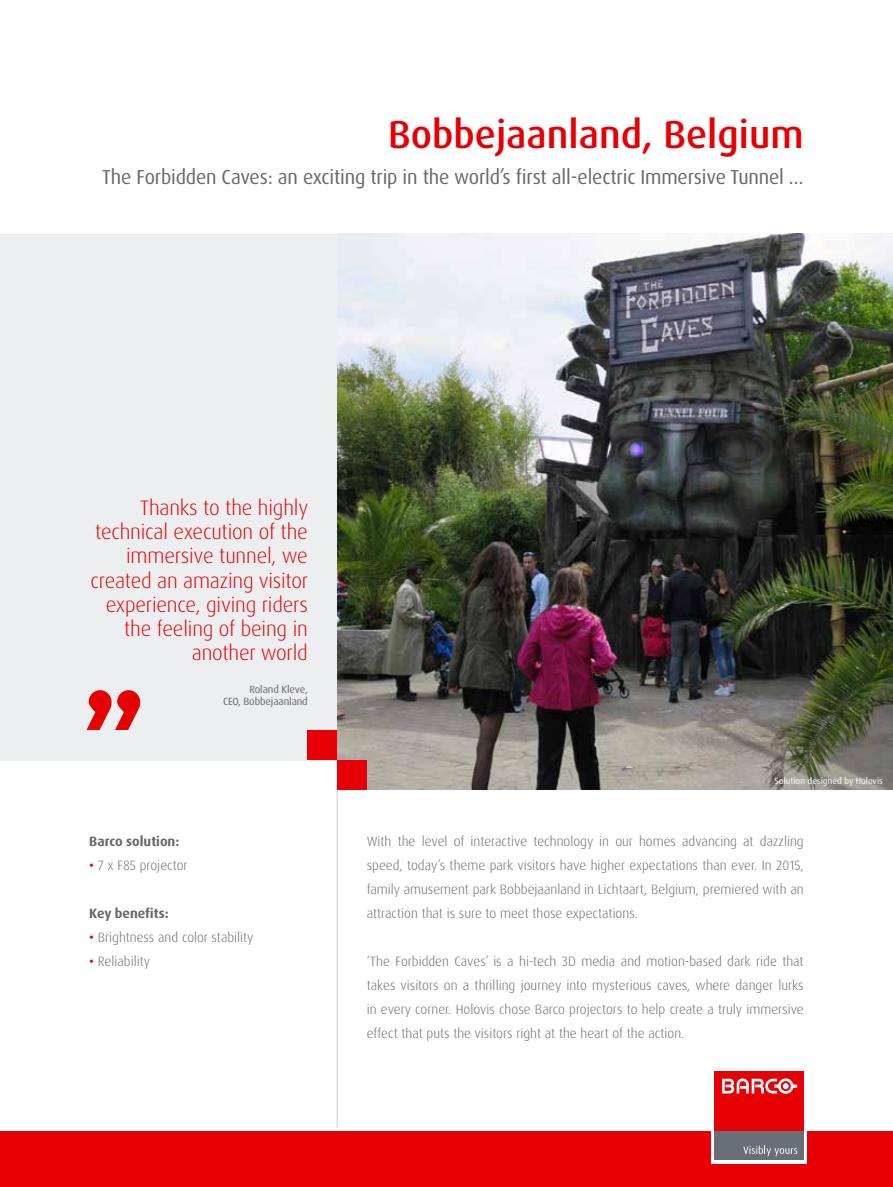
<style>
.page{position:relative;width:893px;height:1187px;background:#fff}
.page>*{position:absolute;margin:0;border:0;box-sizing:border-box;transform-origin:0 0}
.t1{font:500 192.3px "Digital Sans EF";color:#e60005}
.t2{font:500 39px "Dax Pro";color:#e60005}
.t3{font:300 21px/24px "Dax Pro";letter-spacing:-.01em;color:#e60005;text-align:right}
.t4{font:20.25px "Dax Pro";letter-spacing:-.01em;color:#68676c}
.t5{font:300 13.5px/24px "Dax Pro";color:#68676c;text-align:justify}
.t6{font:700 13.5px "Dax Pro";color:#68676c}
.t7{font:10.5px/12px "Dax Pro";letter-spacing:-.01em;color:#68676c;text-align:right}
.t8{font:9px "Dax Pro";color:#fff}
.s1{font-weight:500;color:#e60005}
</style>
<div class="page">
<hr style="left:337px;top:234px;width:1px;height:939px;background:#98989c">
<div style="left:0;top:234px;width:337px;height:526px;background:#edeeef"></div>
<img style="left:337px;top:234px;width:556px;height:555px">
<div style="left:0;top:1130px;width:893px;height:56px;background:#e60005"></div>
<hr style="left:0;top:1127px;width:893px;height:3px;background:#fff">
<div style="left:711px;top:1067px;width:96px;height:96px;background:#fff"></div>
<div style="left:714px;top:1130px;width:90px;height:30px;background:#6a6f77"></div>
<div style="left:714px;top:1070px;width:90px;height:60px;background:#e60005"></div>
<svg style="left:743px;top:1145px;width:54px;height:11px"></svg>
<svg style="left:722px;top:1078px;width:75px;height:15px"></svg>
<div style="left:307px;top:730px;width:30px;height:30px;background:#e60005"></div>
<div style="left:337px;top:760px;width:30px;height:29px;background:#e60005"></div>
<h2 class="t2" style="left:388px;top:110px;width:417px">Bobbejaanland, Belgium</h2>
<h3 class="t4" style="left:102px;top:164px;width:703px">The Forbidden Caves: an exciting trip in the world’s first all-electric Immersive Tunnel …</h3>
<h3 class="t3" style="left:91px;top:496px;width:219px">Thanks to the highly technical execution of the immersive tunnel, we created an amazing visitor experience, giving riders the feeling of being in another world</h3>
<p class="t7" style="left:223px;top:683px;width:86px">Roland Kleve,<br>CEO, Bobbejaanland</p>
<h1 class="t1" style="left:81px;top:641px;width:67px">”</h1>
<p class="t6" style="left:89px;top:832px;width:92px">Barco solution:</p>
<p class="t5" style="left:89px;top:852px;width:100px"><span class="s1">•</span> 7 x F85 projector</p>
<p class="t6" style="left:89px;top:904px;width:81px">Key benefits:</p>
<p class="t5" style="left:89px;top:924px;width:166px"><span class="s1">•</span> Brightness and color stability</p>
<p class="t5" style="left:89px;top:948px;width:62px"><span class="s1">•</span> Reliability</p>
<p class="t8" style="left:775px;top:775px;width:110px">Solution designed by Holovis</p>
<p class="t5" style="left:367px;top:828px;width:438px">With the level of interactive technology in our homes advancing at dazzling speed, today’s theme park visitors have higher expectations than ever. In 2015, family amusement park Bobbejaanland in Lichtaart, Belgium, premiered with an attraction that is sure to meet those expectations.</p>
<p class="t5" style="left:367px;top:948px;width:438px">‘The Forbidden Caves’ is a hi-tech 3D media and motion-based dark ride that takes visitors on a thrilling journey into mysterious caves, where danger lurks in every corner. Holovis chose Barco projectors to help create a truly immersive effect that puts the visitors right at the heart of the action.</p>
</div>
